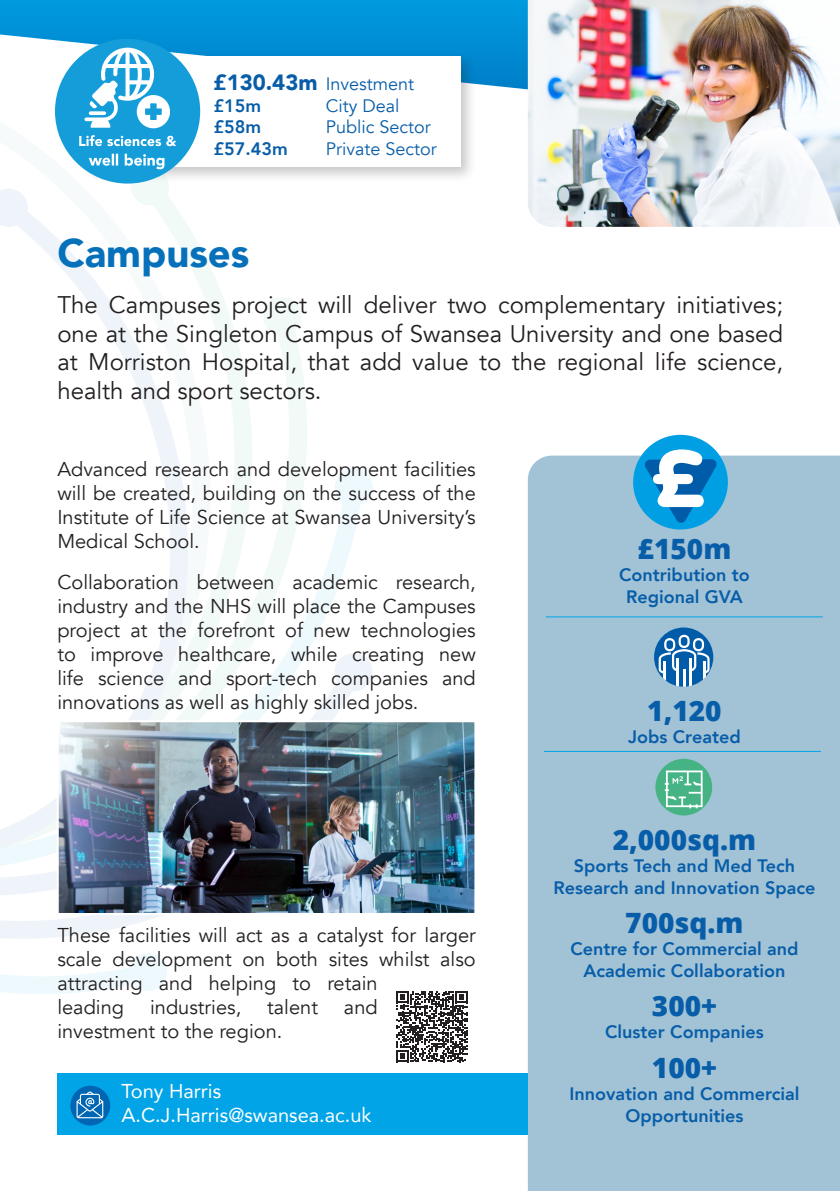
<style>
.page{position:relative;width:840px;height:1191px;background:#fff}
.page>*{position:absolute;margin:0;border:0;box-sizing:border-box;transform-origin:0 0}
.t1{font:900 40px "Avenir";color:#0671ba}
.t2{font:800 28px "Open Sans";color:#085da9}
.t3{font:24px/28.8px "Avenir";color:#231f20;text-align:justify}
.t4{font:20px/24px "Avenir";color:#231f20;text-align:justify}
.t5{font:20px/24px "Avenir";color:#fff}
.t6{font:800 18px/22px "Avenir";color:#085da9;text-align:center}
.t7{font:18px/21.6px "Avenir";color:#085da9}
.s1{font-weight:900;font-size:22px}
.s2{font-weight:800}
</style>
<div class="page">
<svg style="left:131px;top:190px;width:95px;height:116px"></svg>
<div style="left:131px;top:167px;width:38px;height:38px;background:#f1faf7;border-radius:50%"></div>
<svg style="left:208px;top:306px;width:99px;height:171px"></svg>
<div style="left:263px;top:297px;width:38px;height:38px;background:#f1faf7;border-radius:50%"></div>
<svg style="left:188px;top:477px;width:172px;height:185px"></svg>
<div style="left:334px;top:468px;width:39px;height:38px;background:#eef9fd;border-radius:50%"></div>
<svg style="left:188px;top:662px;width:175px;height:58px"></svg>
<div style="left:334px;top:653px;width:38px;height:38px;background:#eef4f9;border-radius:50%"></div>
<svg style="left:0;top:871px;width:158px;height:123px"></svg>
<div style="left:129px;top:953px;width:38px;height:38px;background:#eef9fd;border-radius:50%"></div>
<svg style="left:0;top:198px;width:188px;height:668px"></svg>
<svg style="left:0;top:0;width:527px;height:123px"></svg>
<div style="left:527px;top:455px;width:312px;height:736px;background:#a2c3d5"></div>
<div style="left:58px;top:1073px;width:469px;height:61px;background:#00a4e7"></div>
<svg style="left:70px;top:1085px;width:40px;height:40px"></svg>
<svg style="left:76px;top:1091px;width:27px;height:27px"></svg>
<img style="left:60px;top:723px;width:413px;height:189px">
<div style="left:57px;top:720px;width:419px;height:195px;border:2px solid #fff"></div>
<div style="left:82px;top:51px;width:395px;height:132px;background:#231f20;opacity:.25"></div>
<div style="left:87px;top:56px;width:373px;height:111px;background:#fff"></div>
<div style="left:55px;top:39px;width:145px;height:145px;background:#149dd9;border-radius:50%"></div>
<svg style="left:89px;top:154px;width:75px;height:15px"></svg>
<svg style="left:79px;top:135px;width:97px;height:11px"></svg>
<svg style="left:84px;top:48px;width:86px;height:80px"></svg>
<svg style="left:396px;top:991px;width:71px;height:71px"></svg>
<img style="left:527px;top:0;width:312px;height:227px">
<div style="left:632px;top:435px;width:95px;height:94px;background:#009fe3;border-radius:50%"></div>
<svg style="left:644px;top:449px;width:72px;height:74px"></svg>
<hr style="left:543px;top:751px;width:277px;height:1px;background:#00a4e7">
<hr style="left:545px;top:616px;width:277px;height:1px;background:#00a4e7">
<div style="left:655px;top:759px;width:56px;height:56px;background:#46b384;border-radius:50%"></div>
<svg style="left:664px;top:770px;width:38px;height:38px"></svg>
<svg style="left:653px;top:627px;width:59px;height:59px"></svg>
<svg style="left:658px;top:635px;width:51px;height:51px"></svg>
<p class="t7" style="left:213px;top:73px;width:202px"><span class="s1">£130.43m</span> Investment <span class="s2">£15m</span></p>
<p class="t7" style="left:325px;top:95px;width:75px">City Deal</p>
<p class="t6" style="left:213px;top:116px;width:49px">£58m</p>
<p class="t7" style="left:325px;top:116px;width:106px">Public Sector</p>
<p class="t6" style="left:213px;top:137px;width:76px">£57.43m</p>
<p class="t7" style="left:325px;top:138px;width:112px">Private Sector</p>
<p class="t1" style="left:57px;top:219px;width:193px">Campuses</p>
<p class="t3" style="left:57px;top:290px;width:727px">The Campuses project will deliver two complementary initiatives; one at the Singleton Campus of Swansea University and one based at Morriston Hospital, that add value to the regional life science, health and sport sectors.</p>
<p class="t4" style="left:57px;top:457px;width:420px">Advanced research and development facilities will be created, building on the success of the Institute of Life Science at Swansea University’s Medical School.</p>
<p class="t4" style="left:57px;top:570px;width:420px">Collaboration between academic research, industry and the NHS will place the Campuses project at the forefront of new technologies to improve healthcare, while creating new life science and sport-tech companies and innovations as well as highly skilled jobs.</p>
<p class="t4" style="left:57px;top:923px;width:420px;text-align:left">These facilities will act as a catalyst for larger scale development on both sites whilst also attracting and helping to retain<br>leading</p>
<p class="t4" style="left:150px;top:995px;width:93px">industries,</p>
<p class="t4" style="left:267px;top:995px;width:52px">talent</p>
<p class="t4" style="left:344px;top:995px;width:35px">and</p>
<p class="t4" style="left:57px;top:1019px;width:226px">investment to the region.</p>
<p class="t5" style="left:121px;top:1078px;width:251px">Tony Harris<br>A.C.J.Harris@swansea.ac.uk</p>
<p class="t2" style="left:637px;top:527px;width:95px">£150m</p>
<p class="t6" style="left:619px;top:563px;width:132px">Contribution to<br>Regional GVA</p>
<p class="t2" style="left:647px;top:689px;width:76px">1,120</p>
<p class="t6" style="left:628px;top:725px;width:114px">Jobs Created</p>
<p class="t2" style="left:612px;top:818px;width:145px">2,000sq.m</p>
<p class="t6" style="left:553px;top:854px;width:263px">Sports Tech and Med Tech<br>Research and Innovation Space</p>
<p class="t2" style="left:625px;top:901px;width:120px">700sq.m</p>
<p class="t6" style="left:570px;top:937px;width:229px">Centre for Commercial and<br>Academic Collaboration</p>
<p class="t2" style="left:651px;top:984px;width:67px">300+</p>
<p class="t6" style="left:605px;top:1021px;width:160px">Cluster Companies</p>
<p class="t2" style="left:651px;top:1046px;width:67px">100+</p>
<p class="t6" style="left:569px;top:1082px;width:232px">Innovation and Commercial<br>Opportunities</p>
</div>
